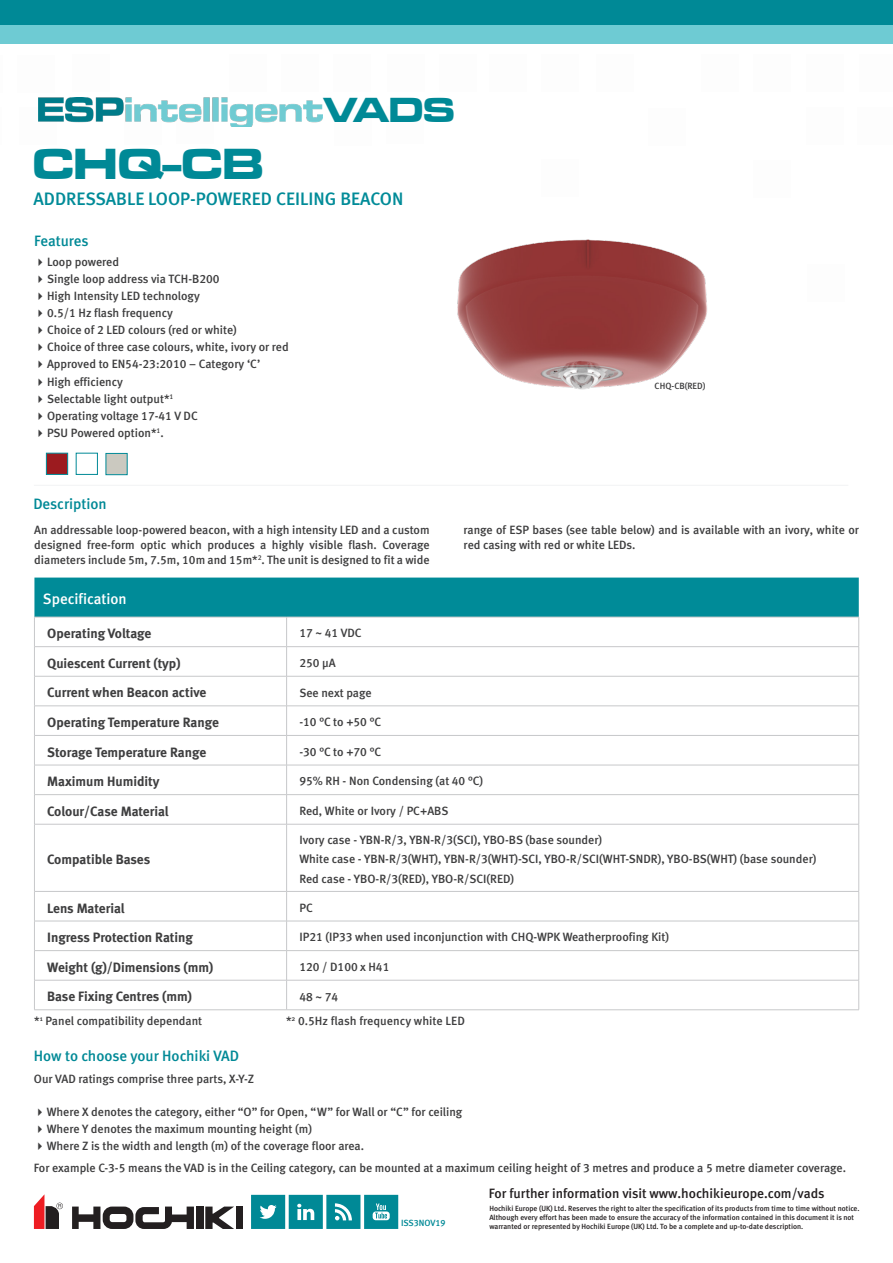
<style>
.page{position:relative;width:893px;height:1263px;background:#fff}
.page>*{position:absolute;margin:0;border:0;box-sizing:border-box;transform-origin:0 0}
.t1{font:45px "Microgramma D Bold Exte";color:#008996}
.t2{font:36px "Microgramma D Bold Exte";color:#008996}
.Product_description{font:18px "Meta Medium CELF";color:#008b98}
.t3{font:15px "Meta Medium CELF";color:#008996}
.t4{font:15px "Meta Medium CELF";color:#fff}
.Table_-_Headers{font:13.5px "Meta Bold CE Lf";color:#3e3e3f}
.t5{font:13.5px "Meta Medium CELF";color:#231f20}
.Table_body_text{font:12px/15px "Meta Medium CELF";color:#3e3e3f}
.Bullet_points{font:12px "Meta Medium CELF";color:#3e3e3f}
.t6{font:12px "Meta Medium CE";color:#3e3e3f}
.t7{font:500 12px "Meta Pro";color:#3e3e3f}
.t8{font:9px "Meta Medium CELF";color:#3e3e3f}
.t9{font:9px "Meta Medium CELF";color:#008996}
.t10{font:7.5px "Meta Medium CE";color:#231f20}
.s1{font-family:"Meta Medium CE";font-weight:400}
.s2{font-family:"Meta Medium CELF";font-weight:400}
</style>
<div class="page">
<hr style="left:0;top:108px;width:2px;height:37px;background:#231f20">
<hr style="left:0;top:56px;width:3px;height:37px;background:#231f20">
<div style="left:0;top:25px;width:893px;height:18px;background:#6ecbd3"></div>
<div style="left:0;top:0;width:893px;height:25px;background:#008996"></div>
<svg style="left:251px;top:1195px;width:147px;height:34px;background:#2f9ea9"></svg>
<svg style="left:34px;top:1194px;width:29px;height:35px"></svg>
<svg style="left:72px;top:1206px;width:122px;height:23px"></svg>
<div style="left:196px;top:1206px;width:7px;height:23px;background:#231f20"></div>
<svg style="left:205px;top:1206px;width:29px;height:23px"></svg>
<div style="left:236px;top:1206px;width:7px;height:23px;background:#231f20"></div>
<svg style="left:35px;top:705px;width:823px;height:275px"></svg>
<svg style="left:34px;top:578px;width:825px;height:98px"></svg>
<hr style="left:34px;top:676px;width:253px;height:1px;background:#c7c8ca">
<hr style="left:34px;top:676px;width:1px;height:30px;background:#c7c8ca">
<hr style="left:287px;top:676px;width:572px;height:1px;background:#c7c8ca">
<hr style="left:286px;top:676px;width:1px;height:30px;background:#c7c8ca">
<hr style="left:858px;top:676px;width:1px;height:30px;background:#c7c8ca">
<hr style="left:34px;top:706px;width:253px;height:1px;background:#c7c8ca">
<hr style="left:287px;top:706px;width:572px;height:1px;background:#c7c8ca">
<hr style="left:34px;top:735px;width:253px;height:1px;background:#c7c8ca">
<hr style="left:287px;top:735px;width:572px;height:1px;background:#c7c8ca">
<hr style="left:34px;top:765px;width:253px;height:1px;background:#c7c8ca">
<hr style="left:287px;top:765px;width:572px;height:1px;background:#c7c8ca">
<hr style="left:34px;top:794px;width:253px;height:1px;background:#c7c8ca">
<svg style="left:34px;top:707px;width:1px;height:117px"></svg>
<hr style="left:287px;top:794px;width:572px;height:1px;background:#c7c8ca">
<svg style="left:286px;top:707px;width:1px;height:117px"></svg>
<svg style="left:858px;top:706px;width:1px;height:118px"></svg>
<hr style="left:34px;top:824px;width:253px;height:1px;background:#c7c8ca">
<hr style="left:34px;top:824px;width:1px;height:67px;background:#c7c8ca">
<hr style="left:287px;top:824px;width:572px;height:1px;background:#c7c8ca">
<hr style="left:286px;top:824px;width:1px;height:67px;background:#c7c8ca">
<hr style="left:858px;top:824px;width:1px;height:67px;background:#c7c8ca">
<hr style="left:34px;top:891px;width:253px;height:1px;background:#c7c8ca">
<hr style="left:34px;top:891px;width:1px;height:30px;background:#c7c8ca">
<hr style="left:287px;top:891px;width:572px;height:1px;background:#c7c8ca">
<hr style="left:286px;top:891px;width:1px;height:30px;background:#c7c8ca">
<hr style="left:858px;top:891px;width:1px;height:30px;background:#c7c8ca">
<hr style="left:34px;top:921px;width:253px;height:1px;background:#c7c8ca">
<hr style="left:287px;top:921px;width:572px;height:1px;background:#c7c8ca">
<hr style="left:34px;top:950px;width:253px;height:1px;background:#c7c8ca">
<hr style="left:287px;top:950px;width:572px;height:1px;background:#c7c8ca">
<hr style="left:34px;top:980px;width:253px;height:1px;background:#c7c8ca">
<svg style="left:34px;top:922px;width:1px;height:87px"></svg>
<hr style="left:287px;top:980px;width:572px;height:1px;background:#c7c8ca">
<svg style="left:286px;top:922px;width:1px;height:87px"></svg>
<svg style="left:858px;top:921px;width:1px;height:88px"></svg>
<hr style="left:34px;top:1009px;width:253px;height:1px;background:#c7c8ca">
<hr style="left:287px;top:1009px;width:572px;height:1px;background:#c7c8ca">
<img style="left:38px;top:98px;width:284px;height:29px">
<img style="left:457px;top:239px;width:250px;height:151px">
<hr style="left:34px;top:485px;width:814px;height:1px;background:#f2f3f4">
<div style="left:46px;top:453px;width:22px;height:22px;background:#9c1b1f;border:1px solid #008996"></div>
<div style="left:76px;top:453px;width:22px;height:22px;border:1px solid #008996"></div>
<div style="left:106px;top:453px;width:22px;height:22px;background:#cbc9c0;border:1px solid #008996"></div>
<p class="t1" style="left:33px;top:133px;width:232px">CHQ-CB</p>
<p class="t2" style="left:323px;top:85px;width:133px">VADS</p>
<p class="Product_description" style="left:34px;top:187px;width:371px">ADDRESSABLE LOOP-POWERED CEILING BEACON</p>
<p class="t3" style="left:34px;top:232px;width:56px">Features</p>
<p class="Table_body_text" style="left:47px;top:254px;width:74px">Loop powered</p>
<p class="Table_body_text" style="left:47px;top:271px;width:174px">Single loop address via TCH-B200</p>
<p class="Table_body_text" style="left:47px;top:288px;width:154px">High Intensity LED technology</p>
<p class="Table_body_text" style="left:47px;top:305px;width:127px">0.5/1 Hz flash frequency</p>
<p class="Table_body_text" style="left:47px;top:323px;width:191px">Choice of 2 LED colours (red or white)</p>
<p class="Table_body_text" style="left:47px;top:340px;width:243px">Choice of three case colours, white, ivory or red</p>
<p class="Table_body_text" style="left:47px;top:357px;width:215px">Approved to EN54-23:2010 – Category ‘C’</p>
<p class="Table_body_text" style="left:47px;top:374px;width:78px">High efficiency</p>
<p class="Table_body_text" style="left:47px;top:391px;width:128px">Selectable light output*<sup>1</sup></p>
<p class="Table_body_text" style="left:47px;top:408px;width:152px">Operating voltage 17-41 V DC</p>
<p class="Table_body_text" style="left:47px;top:425px;width:118px">PSU Powered option*<sup>1</sup>.</p>
<p class="t3" style="left:33px;top:495px;width:75px">Description</p>
<p class="t8" style="left:655px;top:381px;width:52px">CHQ-CB(RED)</p>
<p class="Table_body_text" style="left:34px;top:522px;width:397px;text-align:justify">An addressable loop-powered beacon, with a high intensity LED and a custom designed free-form optic which produces a highly visible flash. Coverage diameters include 5m, 7.5m, 10m and 15m*<sup>2</sup>. The unit is designed to fit a wide</p>
<p class="Table_body_text" style="left:464px;top:522px;width:397px">range of ESP bases (see table below) and is available with an ivory, white or red casing with red or white LEDs.</p>
<p class="t4" style="left:43px;top:590px;width:85px">Specification</p>
<p class="Table_-_Headers" style="left:47px;top:625px;width:106px">Operating Voltage</p>
<p class="Table_body_text" style="left:299px;top:626px;width:64px">17 ~ 41 VDC</p>
<p class="Table_-_Headers" style="left:47px;top:654px;width:135px">Quiescent Current (typ)</p>
<p class="Table_body_text" style="left:299px;top:655px;width:38px">250 μA</p>
<p class="Table_-_Headers" style="left:47px;top:684px;width:161px">Current when Beacon active</p>
<p class="Table_body_text" style="left:299px;top:685px;width:74px">See next page</p>
<p class="Table_-_Headers" style="left:47px;top:714px;width:173px">Operating Temperature Range</p>
<p class="Table_body_text" style="left:299px;top:715px;width:83px">-10 °C to +50 °C</p>
<p class="Table_-_Headers" style="left:47px;top:743px;width:161px">Storage Temperature Range</p>
<p class="Table_body_text" style="left:299px;top:744px;width:83px">-30 °C to +70 °C</p>
<p class="Table_-_Headers" style="left:47px;top:773px;width:114px">Maximum Humidity</p>
<p class="Table_body_text" style="left:299px;top:774px;width:185px">95% RH - Non Condensing (at 40 °C)</p>
<p class="Table_-_Headers" style="left:47px;top:802px;width:123px">Colour/Case Material</p>
<p class="Table_body_text" style="left:299px;top:803px;width:151px">Red, White or Ivory / PC+ABS</p>
<p class="Table_-_Headers" style="left:47px;top:851px;width:104px">Compatible Bases</p>
<p class="Table_body_text" style="left:299px;top:830px;width:519px;line-height:19.5px">Ivory case - YBN-R/3, YBN-R/3(SCI), YBO-BS (base sounder)<br>White case - YBN-R/3(WHT), YBN-R/3(WHT)-SCI, YBO-R/SCI(WHT-SNDR), YBO-BS(WHT) (base sounder)<br>Red case - YBO-R/3(RED), YBO-R/SCI(RED)</p>
<p class="Table_-_Headers" style="left:47px;top:899px;width:79px">Lens Material</p>
<p class="Table_body_text" style="left:299px;top:900px;width:15px">PC</p>
<p class="Table_-_Headers" style="left:47px;top:929px;width:147px">Ingress Protection Rating</p>
<p class="Table_body_text" style="left:299px;top:930px;width:371px">IP21 (IP33 when used inconjunction with CHQ-WPK Weatherproofing Kit)</p>
<p class="Table_-_Headers" style="left:47px;top:958px;width:168px">Weight (g)/Dimensions (mm)</p>
<p class="Table_body_text" style="left:299px;top:959px;width:92px">120 / D100 x H41</p>
<p class="Table_-_Headers" style="left:47px;top:988px;width:146px">Base Fixing Centres (mm)</p>
<p class="Table_body_text" style="left:299px;top:989px;width:40px">48 ~ 74</p>
<p class="t6" style="left:34px;top:1013px;width:169px">*<sup>1</sup> Panel compatibility dependant</p>
<p class="t7" style="left:286px;top:1012px;width:180px"><span class="s1">*</span><sup>2</sup> <span class="s2">0.5</span>Hz flash frequency white LED</p>
<p class="t3" style="left:34px;top:1046px;width:207px">How to choose your Hochiki VAD</p>
<p class="t6" style="left:34px;top:1071px;width:222px">Our VAD ratings comprise three parts, X-Y-Z</p>
<p class="Table_body_text" style="left:47px;top:1104px;width:417px">Where X denotes the category, either “O” for Open, “W” for Wall or “C” for ceiling</p>
<p class="Table_body_text" style="left:47px;top:1121px;width:267px">Where Y denotes the maximum mounting height (m)</p>
<p class="Table_body_text" style="left:47px;top:1138px;width:319px">Where Z is the width and length (m) of the coverage floor area.</p>
<p class="Bullet_points" style="left:34px;top:1160px;width:814px">For example C-3-5 means the VAD is in the Ceiling category, can be mounted at a maximum ceiling height of 3 metres and produce a 5 metre diameter coverage.</p>
<p class="t9" style="left:401px;top:1217px;width:46px">ISS3NOV19</p>
<p class="t5" style="left:489px;top:1185px;width:337px">For further information visit www.hochikieurope.com/vads</p>
<p class="t10" style="left:489px;top:1204px;width:372px">Hochiki Europe (UK) Ltd. Reserves the right to alter the specification of its products from time to time without notice.</p>
<p class="t10" style="left:489px;top:1213px;width:366px">Although every effort has been made to ensure the accuracy of the information contained in this document it is not</p>
<p class="t10" style="left:489px;top:1222px;width:315px">warranted or represented by Hochiki Europe (UK) Ltd. To be a complete and up-to-date description.</p>
</div>
